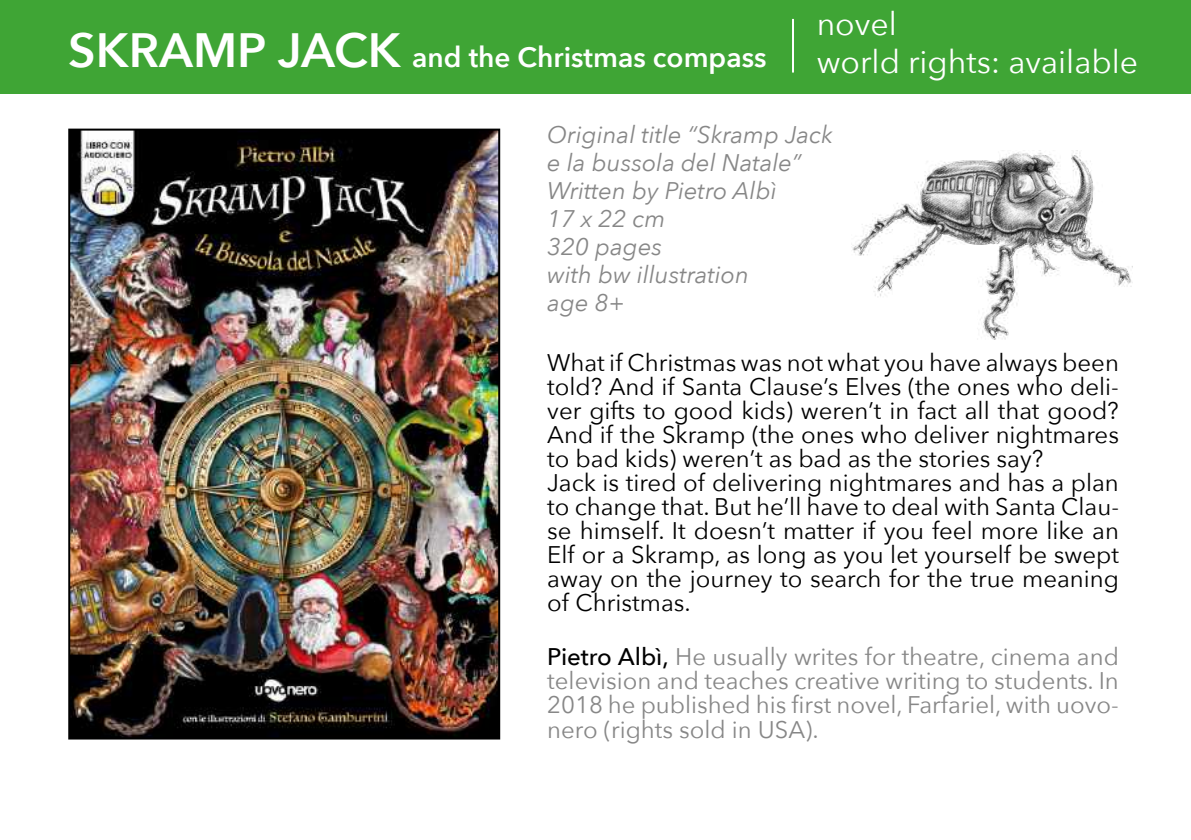
<style>
.page{position:relative;width:1191px;height:840px;background:#fff}
.page>*{position:absolute;margin:0;border:0;box-sizing:border-box;transform-origin:0 0}
.t1{font:32px/38.4px "Avenir Next";color:#fff}
.t2{font:600 28px "Avenir Next";color:#fff}
.t3{font:24px/24px "Avenir Next";color:#000}
.t4{font:24px/24px "Avenir Next";color:#878787;text-align:justify}
.t5{font:italic 24px/28px "Avenir Next";color:#878787}
.s1{font-size:48px}
.s2{font-weight:500;color:#000}
</style>
<div class="page">
<img style="left:71px;top:131px;width:426px;height:605px">
<div style="left:68px;top:128px;width:432px;height:611px;border:2px solid #000"></div>
<div style="left:0;top:0;width:1191px;height:94px;background:#3fa535"></div>
<hr style="left:792px;top:19px;width:2px;height:53px;background:#fff">
<img style="left:852px;top:151px;width:280px;height:189px">
<p class="t2" style="left:68px;top:33px;width:700px"><span class="s1">SKRAMP JACK</span> and the Christmas compass</p>
<h1 class="t1" style="left:816px;top:3px;width:323px">novel<br>world rights: available</h1>
<p class="t5" style="left:547px;top:119px;width:287px">Original title “Skramp Jack e la bussola del Natale”<br>Written by Pietro Albì<br>17 x 22 cm<br>320 pages<br>with bw illustration<br>age 8+</p>
<p class="t3" style="left:547px;top:349px;width:573px">What if Christmas was not what you have always been told? And if Santa Clause’s Elves (the ones who deli&shy;ver gifts to good kids) weren’t in fact all that good?<br>And if the Skramp (the ones who deliver nightmares to bad kids) weren’t as bad as the stories say?<br>Jack is tired of delivering nightmares and has a plan to change that. But he’ll have to deal with Santa Clau&shy;se himself. It doesn’t matter if you feel more like an Elf or a Skramp, as long as you let yourself be swept away on the journey to search for the true meaning of Christmas.</p>
<p class="t4" style="left:547px;top:643px;width:573px"><span class="s2">Pietro Albì,</span> He usually writes for theatre, cinema and television and teaches creative writing to students. In 2018 he published his first novel, Farfariel, with uovo&shy;nero (rights sold in USA).</p>
</div>
